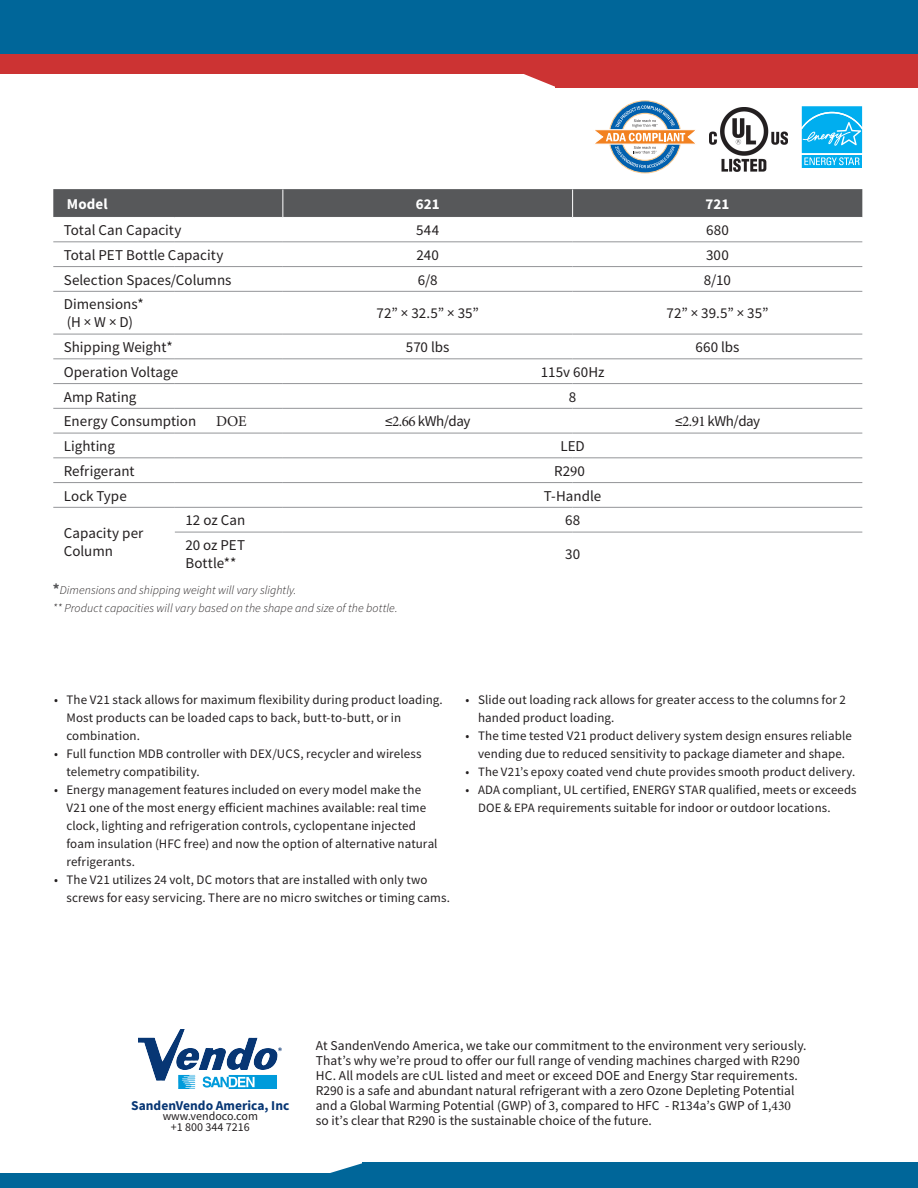
<style>
.page{position:relative;width:918px;height:1188px;background:#fff}
.page>*{position:absolute;margin:0;border:0;box-sizing:border-box;transform-origin:0 0}
.Table_Text_-__Body{font:15px/18px "Source Sans Pro";color:#231f20}
.Table_Headings{font:700 15px "Source Sans Pro";letter-spacing:.01em;color:#fff}
.t1{font:15px "Minion Pro";color:#231f20}
.t2{font:13.5px/15px "Source Sans Pro";color:#231f20}
.Small_Type{font:700 13.5px "Source Sans Pro";color:#073674}
.t3{font:12.9px/18px "Source Sans Pro";letter-spacing:.01em;color:#231f20}
.t4{font:12.75px/18px "Source Sans Pro";letter-spacing:.01em;color:#231f20}
.t5{font:italic 300 12px "Source Sans Pro";letter-spacing:.005em;color:#231f20}
.Small_Type-2{font:12px "Source Sans Pro";color:#231f20}
.s1{font-family:"Minion Pro"}
.s2{font-weight:700;font-style:normal;font-size:15px;color:#57585a}
</style>
<div class="page">
<div style="left:0;top:1174px;width:918px;height:14px;background:#069"></div>
<div style="left:362px;top:1163px;width:556px;height:16px;background:#069"></div>
<svg style="left:283px;top:1163px;width:79px;height:11px"></svg>
<div style="left:0;top:0;width:918px;height:55px;background:#069"></div>
<div style="left:0;top:55px;width:918px;height:19px;background:#c33"></div>
<div style="left:555px;top:73px;width:363px;height:14px;background:#c33"></div>
<svg style="left:524px;top:74px;width:31px;height:13px"></svg>
<hr style="left:53px;top:241px;width:122px;height:1px;background:#939598">
<hr style="left:175px;top:241px;width:108px;height:1px;background:#939598">
<hr style="left:53px;top:383px;width:122px;height:1px;background:#939598">
<hr style="left:175px;top:383px;width:108px;height:1px;background:#939598">
<hr style="left:53px;top:408px;width:122px;height:1px;background:#939598">
<hr style="left:175px;top:408px;width:108px;height:1px;background:#939598">
<hr style="left:53px;top:433px;width:122px;height:1px;background:#939598">
<hr style="left:175px;top:433px;width:108px;height:1px;background:#939598">
<hr style="left:53px;top:457px;width:122px;height:1px;background:#939598">
<hr style="left:175px;top:457px;width:108px;height:1px;background:#939598">
<hr style="left:53px;top:482px;width:122px;height:1px;background:#939598">
<hr style="left:175px;top:482px;width:108px;height:1px;background:#939598">
<hr style="left:175px;top:507px;width:108px;height:1px;background:#939598">
<hr style="left:53px;top:358px;width:122px;height:1px;background:#939598">
<hr style="left:175px;top:358px;width:108px;height:1px;background:#939598">
<hr style="left:283px;top:241px;width:290px;height:1px;background:#939598">
<hr style="left:573px;top:241px;width:289px;height:1px;background:#939598">
<hr style="left:283px;top:291px;width:290px;height:1px;background:#939598">
<hr style="left:573px;top:291px;width:289px;height:1px;background:#939598">
<div style="left:53px;top:189px;width:809px;height:28px;background:#57585a"></div>
<hr style="left:283px;top:334px;width:290px;height:1px;background:#939598">
<hr style="left:573px;top:334px;width:289px;height:1px;background:#939598">
<hr style="left:175px;top:532px;width:108px;height:1px;background:#939598">
<hr style="left:53px;top:266px;width:122px;height:1px;background:#939598">
<hr style="left:175px;top:266px;width:108px;height:1px;background:#939598">
<hr style="left:283px;top:266px;width:290px;height:1px;background:#939598">
<hr style="left:573px;top:266px;width:289px;height:1px;background:#939598">
<hr style="left:53px;top:507px;width:122px;height:1px;background:#939598">
<hr style="left:53px;top:291px;width:122px;height:1px;background:#939598">
<hr style="left:175px;top:291px;width:108px;height:1px;background:#939598">
<hr style="left:53px;top:334px;width:122px;height:1px;background:#939598">
<hr style="left:175px;top:334px;width:108px;height:1px;background:#939598">
<hr style="left:283px;top:532px;width:290px;height:1px;background:#939598">
<hr style="left:573px;top:532px;width:289px;height:1px;background:#939598">
<hr style="left:283px;top:507px;width:290px;height:1px;background:#939598">
<hr style="left:573px;top:507px;width:289px;height:1px;background:#939598">
<hr style="left:283px;top:482px;width:290px;height:1px;background:#939598">
<hr style="left:573px;top:482px;width:289px;height:1px;background:#939598">
<hr style="left:283px;top:433px;width:290px;height:1px;background:#939598">
<hr style="left:573px;top:433px;width:289px;height:1px;background:#939598">
<hr style="left:283px;top:457px;width:290px;height:1px;background:#939598">
<hr style="left:573px;top:457px;width:289px;height:1px;background:#939598">
<hr style="left:283px;top:408px;width:290px;height:1px;background:#939598">
<hr style="left:573px;top:408px;width:289px;height:1px;background:#939598">
<hr style="left:283px;top:358px;width:290px;height:1px;background:#939598">
<hr style="left:573px;top:358px;width:289px;height:1px;background:#939598">
<hr style="left:283px;top:383px;width:290px;height:1px;background:#939598">
<hr style="left:573px;top:383px;width:289px;height:1px;background:#939598">
<svg style="left:801px;top:106px;width:62px;height:62px;background:#33bef2"></svg>
<img style="left:709px;top:107px;width:79px;height:64px">
<img style="left:138px;top:1030px;width:143px;height:59px">
<svg style="left:595px;top:100px;width:100px;height:73px"></svg>
<p class="Table_Headings" style="left:67px;top:194px;width:42px">Model</p>
<p class="Table_Headings" style="left:416px;top:194px;width:25px">621</p>
<p class="Table_Headings" style="left:705px;top:194px;width:25px">721</p>
<p class="Table_Text_-__Body" style="left:64px;top:221px;width:119px">Total Can Capacity</p>
<p class="Table_Text_-__Body" style="left:416px;top:221px;width:25px">544</p>
<p class="Table_Text_-__Body" style="left:706px;top:221px;width:24px">680</p>
<p class="Table_Text_-__Body" style="left:64px;top:246px;width:161px">Total PET Bottle Capacity</p>
<p class="Table_Text_-__Body" style="left:416px;top:246px;width:24px">240</p>
<p class="Table_Text_-__Body" style="left:706px;top:246px;width:24px">300</p>
<p class="Table_Text_-__Body" style="left:64px;top:271px;width:169px">Selection Spaces/Columns</p>
<p class="Table_Text_-__Body" style="left:418px;top:271px;width:21px">6/8</p>
<p class="Table_Text_-__Body" style="left:704px;top:271px;width:28px">8/10</p>
<p class="Table_Text_-__Body" style="left:64px;top:295px;width:81px">Dimensions*</p>
<p class="Table_Text_-__Body" style="left:67px;top:313px;width:68px">(H × W × D)</p>
<p class="Table_Text_-__Body" style="left:377px;top:304px;width:104px">72” × 32.5” × 35”</p>
<p class="Table_Text_-__Body" style="left:666px;top:304px;width:103px">72” × 39.5” × 35”</p>
<p class="Table_Text_-__Body" style="left:64px;top:338px;width:111px">Shipping Weight*</p>
<p class="Table_Text_-__Body" style="left:406px;top:338px;width:45px">570 lbs</p>
<p class="Table_Text_-__Body" style="left:695px;top:338px;width:46px">660 lbs</p>
<p class="Table_Text_-__Body" style="left:64px;top:363px;width:116px">Operation Voltage</p>
<p class="Table_Text_-__Body" style="left:541px;top:363px;width:65px">115v 60Hz</p>
<p class="Table_Text_-__Body" style="left:64px;top:388px;width:74px">Amp Rating</p>
<p class="Table_Text_-__Body" style="left:569px;top:388px;width:9px">8</p>
<p class="Table_Text_-__Body" style="left:64px;top:412px;width:134px">Energy Consumption</p>
<p class="Table_Text_-__Body" style="left:385px;top:412px;width:87px">≤<span class="s1">2.66</span> kWh/day</p>
<p class="Table_Text_-__Body" style="left:675px;top:412px;width:87px">≤<span class="s1">2.91</span> kWh/day</p>
<p class="Table_Text_-__Body" style="left:64px;top:437px;width:53px">Lighting</p>
<p class="Table_Text_-__Body" style="left:560px;top:437px;width:26px">LED</p>
<p class="Table_Text_-__Body" style="left:64px;top:462px;width:72px">Refrigerant</p>
<p class="Table_Text_-__Body" style="left:554px;top:462px;width:32px">R2<span class="s1">9</span>0</p>
<p class="Table_Text_-__Body" style="left:64px;top:487px;width:65px">Lock Type</p>
<p class="Table_Text_-__Body" style="left:544px;top:487px;width:59px">T-Handle</p>
<p class="Table_Text_-__Body" style="left:64px;top:524px;width:81px">Capacity per<br>Column</p>
<p class="t1" style="left:216px;top:411px;width:32px">DOE</p>
<p class="Table_Text_-__Body" style="left:185px;top:511px;width:61px">12 oz Can</p>
<p class="Table_Text_-__Body" style="left:565px;top:511px;width:17px">68</p>
<p class="Table_Text_-__Body" style="left:185px;top:536px;width:61px">20 oz PET<br>Bottle**</p>
<p class="Table_Text_-__Body" style="left:565px;top:545px;width:17px">30</p>
<p class="t5" style="left:53px;top:583px;width:245px"><span class="s2">*</span>Dimensions and shipping weight will vary slightly.</p>
<p class="t5" style="left:53px;top:601px;width:346px">** Product capacities will vary based on the shape and size of the bottle.</p>
<p class="t3" style="left:66px;top:690px;width:378px;text-indent:-12px">• The V21 stack allows for maximum flexibility during product loading.<br>Most products can be loaded caps to back, butt-to-butt, or in combination.</p>
<p class="t3" style="left:66px;top:744px;width:357px;text-indent:-12px">• Full function MDB controller with DEX/UCS, recycler and wireless telemetry compatibility.</p>
<p class="t3" style="left:66px;top:780px;width:373px;text-indent:-12px">• Energy management features included on every model make the V21 one of the most energy efficient machines available: real time clock, lighting and refrigeration controls, cyclopentane injected foam insulation (HFC free) and now the option of alternative natural refrigerants.</p>
<p class="t3" style="left:66px;top:870px;width:385px;text-indent:-12px">• The V21 utilizes 24 volt, DC motors that are installed with only two screws for easy servicing. There are no micro switches or timing cams.</p>
<p class="t3" style="left:478px;top:690px;width:369px;text-indent:-12px">• Slide out loading rack allows for greater access to the columns for 2 handed product loading.</p>
<p class="t3" style="left:466px;top:726px;width:388px;text-align:center">• The time tested V21 product delivery system design ensures reliable vending due to reduced sensitivity to package diameter and shape.</p>
<p class="t4" style="left:466px;top:762px;width:391px">• The V21’s epoxy coated vend chute provides smooth product delivery.</p>
<p class="t4" style="left:478px;top:780px;width:380px;text-indent:-12px">• ADA compliant, UL certified, ENERGY STAR qualified, meets or exceeds<br>DOE &amp; EPA requirements suitable for indoor or outdoor locations.</p>
<p class="Small_Type" style="left:131px;top:1096px;width:160px">SandenVendo America, Inc</p>
<p class="Small_Type-2" style="left:163px;top:1109px;width:97px">www.vendoco.com</p>
<p class="Small_Type-2" style="left:171px;top:1119px;width:80px">+1 800 344 7216</p>
<p class="t2" style="left:316px;top:1038px;width:492px">At SandenVendo America, we take our commitment to the environment very seriously.<br>That’s why we’re proud to offer our full range of vending machines charged with R290<br>HC. All models are cUL listed and meet or exceed DOE and Energy Star requirements.<br>R290 is a safe and abundant natural refrigerant with a zero Ozone Depleting Potential and a Global Warming Potential (GWP) of 3, compared to HFC - R134a’s GWP of 1,<span class="s1">430 </span>so it’s clear that R290 is the sustainable choice of the future.</p>
</div>
